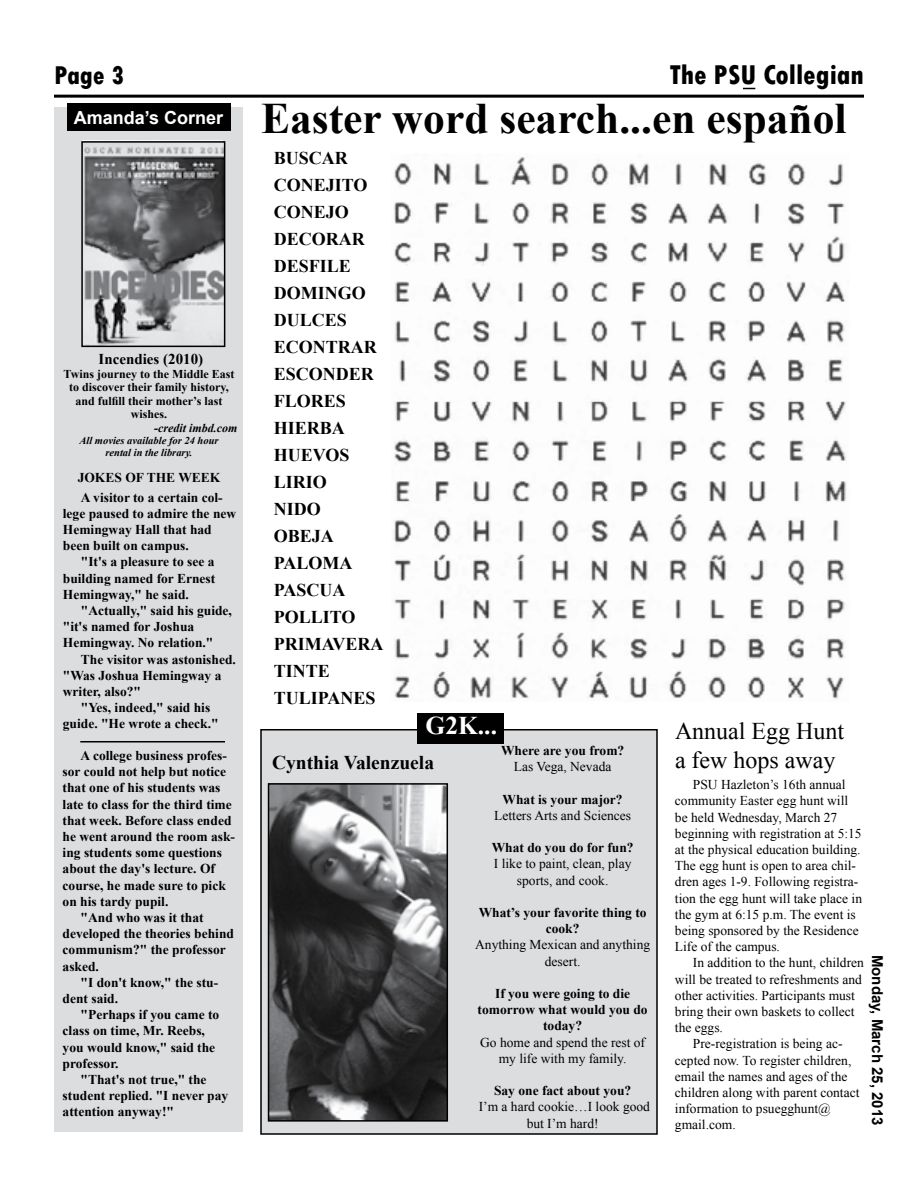
<style>
.page{position:relative;width:918px;height:1188px;background:#fff}
.page>*{position:absolute;margin:0;border:0;box-sizing:border-box;transform-origin:0 0}
.t1{font:700 43.5px "Times New Roman";color:#000}
.t2{font:800 condensed 28.5px "Tw Cen";color:#000}
.t3{font:800 condensed 27px "Tw Cen";color:#000}
.t4{font:700 25.5px "Times New Roman";color:#fff}
.t5{font:24px/28.8px "Times New Roman";color:#000}
.t6{font:700 19.5px "Times New Roman";color:#000}
.t7{font:700 18px/27px "Times New Roman";color:#000}
.t8{font:700 18px "Arial";color:#fff}
.t9{font:700 15px "Arial";color:#000}
.t10{font:700 15px "Times New Roman";color:#000}
.t11{font:700 13.5px/16.2px "Times New Roman";color:#000;text-align:center}
.t12{font:13.5px/16.2px "Times New Roman";color:#000;text-align:center}
.t13{font:700 12px "Times New Roman";color:#000}
.t14{font:italic 700 12px "Times New Roman";color:#000}
.t15{font:italic 700 10.5px/12px "Times New Roman";color:#000;text-align:center}
.s1{font-weight:400}
.s2{font-weight:700}
</style>
<div class="page">
<div style="left:261px;top:730px;width:396px;height:404px;background:#dcddde"></div>
<div style="left:260px;top:729px;width:398px;height:406px;border:2px solid #000"></div>
<svg style="left:743px;top:88px;width:12px;height:1px"></svg>
<hr style="left:54px;top:95px;width:810px;height:3px;background:#000">
<div style="left:54px;top:107px;width:189px;height:1025px;background:#dcddde"></div>
<div style="left:68px;top:103px;width:163px;height:28px;background:#000"></div>
<img style="left:84px;top:146px;width:138px;height:198px">
<div style="left:81px;top:141px;width:144px;height:206px;border:2px solid #000"></div>
<hr style="left:80px;top:741px;width:145px;height:1px;background:#000">
<img style="left:393px;top:157px;width:454px;height:542px">
<img style="left:271px;top:786px;width:174px;height:333px">
<div style="left:268px;top:783px;width:180px;height:339px;border:2px solid #000"></div>
<div style="left:417px;top:713px;width:86px;height:31px;background:#000"></div>
<p class="t3" style="left:54px;top:59px;width:72px">Page 3</p>
<p class="t2" style="left:670px;top:58px;width:196px">The PSU Collegian</p>
<p class="t8" style="left:74px;top:105px;width:151px">Amanda’s Corner</p>
<p class="t1" style="left:261px;top:88px;width:587px">Easter word search...en español</p>
<p class="t7" style="left:274px;top:144px;width:111px">BUSCAR<br>CONEJITO<br>CONEJO<br>DECORAR<br>DESFILE<br>DOMINGO<br>DULCES<br>ECONTRAR<br>ESCONDER<br>FLORES<br>HIERBA<br>HUEVOS<br>LIRIO<br>NIDO<br>OBEJA<br>PALOMA<br>PASCUA<br>POLLITO<br>PRIMAVERA<br>TINTE<br>TULIPANES</p>
<p class="t4" style="left:426px;top:708px;width:73px">G2K...</p>
<p class="t6" style="left:272px;top:749px;width:163px">Cynthia Valenzuela</p>
<p class="t11" style="left:501px;top:742px;width:125px">Where are you from?<br><span class="s1">Las Vega, Nevada</span></p>
<p class="t12" style="left:494px;top:791px;width:138px"><span class="s2">What is your major?<br></span>Letters Arts and Sciences</p>
<p class="t12" style="left:492px;top:839px;width:143px"><span class="s2">What do you do for fun?<br></span>I like to paint, clean, play sports, and cook.</p>
<p class="t12" style="left:475px;top:904px;width:176px"><span class="s2">What’s your favorite thing to cook?<br></span>Anything Mexican and anything desert.</p>
<p class="t11" style="left:478px;top:985px;width:172px">If you were going to die tomorrow what would you do today?<br><span class="s1">Go home and spend the rest of my life with my family.</span></p>
<p class="t12" style="left:479px;top:1082px;width:173px"><span class="s2">Say one fact about you?<br></span>I’m a hard cookie…I look good but I’m hard!</p>
<p class="t10" style="left:99px;top:349px;width:106px">Incendies (2010)</p>
<p class="t13" style="left:64px;top:366px;width:172px">Twins journey to the Middle East</p>
<p class="t13" style="left:69px;top:379px;width:161px">to discover their family history,</p>
<p class="t13" style="left:76px;top:393px;width:148px">and fulfill their mother’s last</p>
<p class="t13" style="left:131px;top:406px;width:38px">wishes.</p>
<p class="t14" style="left:154px;top:420px;width:85px">-credit imbd.com</p>
<p class="t15" style="left:79px;top:434px;width:141px">All movies available for 24 hour rental in the library.</p>
<p class="t11" style="left:78px;top:469px;width:144px">JOKES OF THE WEEK</p>
<p class="t11" style="left:81px;top:489px;width:143px">A visitor to a certain col-</p>
<p class="t11" style="left:63px;top:505px;width:175px">lege paused to admire the new</p>
<p class="t11" style="left:63px;top:521px;width:150px">Hemingway Hall that had</p>
<p class="t11" style="left:63px;top:537px;width:128px">been built on campus.</p>
<p class="t11" style="left:81px;top:553px;width:135px">"It's a pleasure to see a</p>
<p class="t11" style="left:63px;top:570px;width:154px">building named for Ernest</p>
<p class="t11" style="left:63px;top:586px;width:128px">Hemingway," he said.</p>
<p class="t11" style="left:81px;top:602px;width:153px">"Actually," said his guide,</p>
<p class="t11" style="left:63px;top:618px;width:133px">"it's named for Joshua</p>
<p class="t11" style="left:63px;top:634px;width:152px">Hemingway. No relation."</p>
<p class="t11" style="left:81px;top:651px;width:157px">The visitor was astonished.</p>
<p class="t11" style="left:63px;top:667px;width:160px">"Was Joshua Hemingway a</p>
<p class="t11" style="left:63px;top:683px;width:80px">writer, also?"</p>
<p class="t11" style="left:81px;top:699px;width:131px">"Yes, indeed," said his</p>
<p class="t11" style="left:63px;top:715px;width:157px">guide. "He wrote a check."</p>
<p class="t11" style="left:81px;top:747px;width:148px">A college business profes-</p>
<p class="t11" style="left:63px;top:763px;width:165px">sor could not help but notice</p>
<p class="t11" style="left:63px;top:779px;width:159px">that one of his students was</p>
<p class="t11" style="left:63px;top:796px;width:171px">late to class for the third time</p>
<p class="t11" style="left:63px;top:812px;width:170px">that week. Before class ended</p>
<p class="t11" style="left:63px;top:828px;width:174px">he went around the room ask-</p>
<p class="t11" style="left:63px;top:844px;width:161px">ing students some questions</p>
<p class="t11" style="left:63px;top:860px;width:154px">about the day's lecture. Of</p>
<p class="t11" style="left:63px;top:877px;width:165px">course, he made sure to pick</p>
<p class="t11" style="left:63px;top:893px;width:107px">on his tardy pupil.</p>
<p class="t11" style="left:81px;top:909px;width:124px">"And who was it that</p>
<p class="t11" style="left:63px;top:925px;width:173px">developed the theories behind</p>
<p class="t11" style="left:63px;top:941px;width:165px">communism?" the professor</p>
<p class="t11" style="left:63px;top:958px;width:38px">asked.</p>
<p class="t11" style="left:81px;top:974px;width:139px">"I don't know," the stu-</p>
<p class="t11" style="left:63px;top:990px;width:57px">dent said.</p>
<p class="t11" style="left:81px;top:1006px;width:140px">"Perhaps if you came to</p>
<p class="t11" style="left:63px;top:1022px;width:144px">class on time, Mr. Reebs,</p>
<p class="t11" style="left:63px;top:1039px;width:154px">you would know," said the</p>
<p class="t11" style="left:63px;top:1055px;width:57px">professor.</p>
<p class="t11" style="left:81px;top:1071px;width:127px">"That's not true," the</p>
<p class="t11" style="left:63px;top:1087px;width:167px">student replied. "I never pay</p>
<p class="t11" style="left:63px;top:1103px;width:113px">attention anyway!"</p>
<p class="t5" style="left:675px;top:716px;width:171px">Annual Egg Hunt a few hops away</p>
<p class="t12" style="left:693px;top:776px;width:154px">PSU Hazleton’s 16th annual</p>
<p class="t12" style="left:675px;top:792px;width:175px">community Easter egg hunt will</p>
<p class="t12" style="left:675px;top:809px;width:164px">be held Wednesday, March 27</p>
<p class="t12" style="left:675px;top:825px;width:188px">beginning with registration at 5:15</p>
<p class="t12" style="left:675px;top:841px;width:187px">at the physical education building.</p>
<p class="t12" style="left:675px;top:857px;width:183px">The egg hunt is open to area chil-</p>
<p class="t12" style="left:675px;top:873px;width:185px">dren ages 1-9. Following registra-</p>
<p class="t12" style="left:675px;top:890px;width:189px">tion the egg hunt will take place in</p>
<p class="t12" style="left:675px;top:906px;width:182px">the gym at 6:15 p.m. The event is</p>
<p class="t12" style="left:675px;top:922px;width:185px">being sponsored by the Residence</p>
<p class="t12" style="left:675px;top:938px;width:106px">Life of the campus.</p>
<p class="t12" style="left:693px;top:954px;width:172px">In addition to the hunt, children</p>
<p class="t12" style="left:675px;top:971px;width:189px">will be treated to refreshments and</p>
<p class="t12" style="left:675px;top:987px;width:181px">other activities. Participants must</p>
<p class="t12" style="left:675px;top:1003px;width:181px">bring their own baskets to collect</p>
<p class="t12" style="left:675px;top:1019px;width:49px">the eggs.</p>
<p class="t12" style="left:693px;top:1035px;width:151px">Pre-registration is being ac-</p>
<p class="t12" style="left:675px;top:1052px;width:178px">cepted now. To register children,</p>
<p class="t12" style="left:675px;top:1068px;width:174px">email the names and ages of the</p>
<p class="t12" style="left:675px;top:1084px;width:186px">children along with parent contact</p>
<p class="t12" style="left:675px;top:1100px;width:157px">information to psuegghunt@</p>
<p class="t12" style="left:675px;top:1116px;width:62px">gmail.com.</p>
<p class="t9" style="left:887px;top:955px;width:172px;rotate:90deg">Monday, March 25, 2013</p>
</div>
